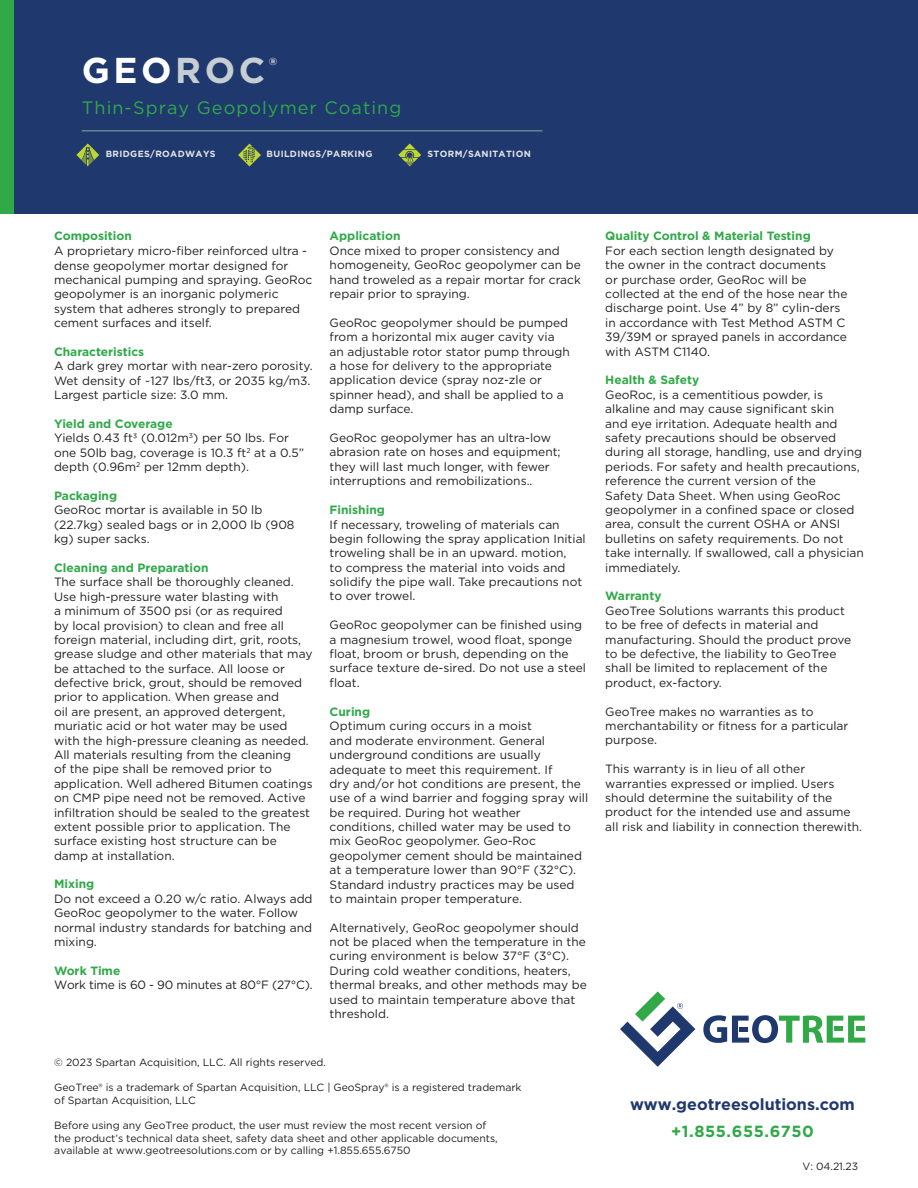
<style>
.page{position:relative;width:918px;height:1188px;background:#fff}
.page>*{position:absolute;margin:0;border:0;box-sizing:border-box;transform-origin:0 0}
.t1{font:700 35.85px "Gotham";letter-spacing:.1em;color:#fff}
.t2{font:18px "Gotham";letter-spacing:.06em;color:#31a949}
.t3{font:700 16.2px "Gotham";color:#1f386d}
.t4{font:700 16.2px "Gotham";letter-spacing:.035em;color:#31a949}
.t5{font:12px/14.4px "Gotham";color:#231f20}
.t6{font:700 12px "Gotham";color:#31a949}
.t7{font:12px "Gotham";letter-spacing:-.02em;color:#231f20}
.t8{font:10.5px/12.6px "Gotham";letter-spacing:-.005em;color:#231f20}
.t9{font:700 9px "Gotham";letter-spacing:.04em;color:#e1e5e8}
.s1{color:#c6ced4}
.s2{font-weight:700;color:#31a949}
</style>
<div class="page">
<svg style="left:703px;top:1015px;width:162px;height:28px"></svg>
<svg style="left:620px;top:991px;width:75px;height:76px"></svg>
<div style="left:0;top:0;width:918px;height:213px;background:#1f386d"></div>
<div style="left:0;top:0;width:14px;height:213px;background:#31a949"></div>
<hr style="left:82px;top:130px;width:460px;height:2px;background:#638594">
<svg style="left:76px;top:143px;width:23px;height:23px"></svg>
<svg style="left:238px;top:144px;width:23px;height:22px"></svg>
<svg style="left:398px;top:143px;width:23px;height:23px"></svg>
<h1 class="t1" style="left:82px;top:46px;width:197px">GEO<span class="s1">ROC</span><sup>®</sup></h1>
<h2 class="t2" style="left:82px;top:96px;width:321px">Thin-Spray Geopolymer Coating</h2>
<p class="t9" style="left:106px;top:148px;width:111px">BRIDGES/ROADWAYS</p>
<p class="t9" style="left:267px;top:148px;width:107px">BUILDINGS/PARKING</p>
<p class="t9" style="left:428px;top:148px;width:105px">STORM/SANITATION</p>
<p class="t6" style="left:54px;top:228px;width:79px">Composition</p>
<p class="t5" style="left:54px;top:243px;width:260px">A proprietary micro-fiber reinforced ultra - dense geopolymer mortar designed for mechanical pumping and spraying. GeoRoc geopolymer is an inorganic polymeric system that adheres strongly to prepared cement surfaces and itself.</p>
<p class="t6" style="left:54px;top:343px;width:92px">Characteristics</p>
<p class="t5" style="left:54px;top:359px;width:260px">A dark grey mortar with near-zero porosity.<br>Wet density of ~127 lbs/ft3, or 2035 kg/m3.<br>Largest particle size: 3.0 mm.</p>
<p class="t5" style="left:54px;top:416px;width:252px"><span class="s2">Yield and Coverage<br></span>Yields 0.43 ft3 (0.012m<sup>3</sup>) per 50 lbs. For one 50lb bag, coverage is 10.3 ft<sup>2</sup> at a 0.5” depth (0.96m<sup>2</sup> per 12mm depth).</p>
<p class="t6" style="left:54px;top:487px;width:65px">Packaging</p>
<p class="t5" style="left:54px;top:503px;width:242px">GeoRoc mortar is available in 50 lb (22.7kg) sealed bags or in 2,000 lb (908 kg) super sacks.</p>
<p class="t6" style="left:54px;top:559px;width:156px">Cleaning and Preparation</p>
<p class="t5" style="left:54px;top:575px;width:260px">The surface shall be thoroughly cleaned.<br>Use high-pressure water blasting with<br>a minimum of 3500 psi (or as required<br>by local provision) to clean and free all foreign material, including dirt, grit, roots, grease sludge and other materials that may be attached to the surface. All loose or defective brick, grout, should be removed prior to application. When grease and<br>oil are present, an approved detergent, muriatic acid or hot water may be used with the high-pressure cleaning as needed.<br>All materials resulting from the cleaning<br>of the pipe shall be removed prior to application. Well adhered Bitumen coatings on CMP pipe need not be removed. Active infiltration should be sealed to the greatest extent possible prior to application. The surface existing host structure can be damp at installation.</p>
<p class="t6" style="left:54px;top:876px;width:42px">Mixing</p>
<p class="t5" style="left:54px;top:892px;width:260px">Do not exceed a 0.20 w/c ratio. Always add<br>GeoRoc geopolymer to the water. Follow normal industry standards for batching and mixing.</p>
<p class="t6" style="left:54px;top:963px;width:68px">Work Time</p>
<p class="t7" style="left:54px;top:977px;width:260px">Work time is 60 - 90 minutes at 80°F (27°C).</p>
<p class="t6" style="left:330px;top:228px;width:72px">Application</p>
<p class="t5" style="left:330px;top:244px;width:253px">Once mixed to proper consistency and homogeneity, GeoRoc geopolymer can be hand troweled as a repair mortar for crack repair prior to spraying.</p>
<p class="t5" style="left:330px;top:315px;width:242px">GeoRoc geopolymer should be pumped from a horizontal mix auger cavity via an adjustable rotor stator pump through a hose for delivery to the appropriate application device (spray noz-zle or spinner head), and shall be applied to a damp surface.</p>
<p class="t5" style="left:330px;top:430px;width:232px">GeoRoc geopolymer has an ultra-low abrasion rate on hoses and equipment; they will last much longer, with fewer interruptions and remobilizations..</p>
<p class="t6" style="left:330px;top:502px;width:57px">Finishing</p>
<p class="t5" style="left:330px;top:517px;width:258px">If necessary, troweling of materials can begin following the spray application Initial troweling shall be in an upward. motion,<br>to compress the material into voids and solidify the pipe wall. Take precautions not to over trowel.</p>
<p class="t5" style="left:330px;top:618px;width:258px">GeoRoc geopolymer can be finished using a magnesium trowel, wood float, sponge float, broom or brush, depending on the surface texture de-sired. Do not use a steel float.</p>
<p class="t6" style="left:330px;top:703px;width:42px">Curing</p>
<p class="t5" style="left:330px;top:719px;width:260px">Optimum curing occurs in a moist<br>and moderate environment. General underground conditions are usually adequate to meet this requirement. If<br>dry and/or hot conditions are present, the use of a wind barrier and fogging spray will be required. During hot weather conditions, chilled water may be used to mix GeoRoc geopolymer. Geo-Roc geopolymer cement should be maintained at a temperature lower than 90°F (32°C).<br>Standard industry practices may be used to maintain proper temperature.</p>
<p class="t5" style="left:330px;top:920px;width:259px">Alternatively, GeoRoc geopolymer should not be placed when the temperature in the curing environment is below 37°F (3°C).<br>During cold weather conditions, heaters, thermal breaks, and other methods may be used to maintain temperature above that threshold.</p>
<p class="t8" style="left:54px;top:1056px;width:273px">© 2023 Spartan Acquisition, LLC. All rights reserved.</p>
<p class="t8" style="left:54px;top:1081px;width:469px">GeoTree® is a trademark of Spartan Acquisition, LLC | GeoSpray® is a registered trademark of Spartan Acquisition, LLC</p>
<p class="t8" style="left:54px;top:1119px;width:445px">Before using any GeoTree product, the user must review the most recent version of the product’s technical data sheet, safety data sheet and other applicable documents, available at www.geotreesolutions.com or by calling +1.855.655.6750</p>
<p class="t6" style="left:605px;top:228px;width:207px">Quality Control &amp; Material Testing</p>
<p class="t5" style="left:605px;top:243px;width:244px">For each section length designated by the owner in the contract documents<br>or purchase order, GeoRoc will be collected at the end of the hose near the discharge point. Use 4” by 8” cylin-ders in accordance with Test Method ASTM C 39/39M or sprayed panels in accordance with ASTM C1140.</p>
<p class="t6" style="left:605px;top:372px;width:95px">Health &amp; Safety</p>
<p class="t5" style="left:605px;top:387px;width:260px">GeoRoc, is a cementitious powder, is alkaline and may cause significant skin<br>and eye irritation. Adequate health and safety precautions should be observed during all storage, handling, use and drying periods. For safety and health precautions, reference the current version of the<br>Safety Data Sheet. When using GeoRoc geopolymer in a confined space or closed area, consult the current OSHA or ANSI bulletins on safety requirements. Do not take internally. If swallowed, call a physician immediately.</p>
<p class="t6" style="left:605px;top:588px;width:58px">Warranty</p>
<p class="t5" style="left:605px;top:603px;width:247px">GeoTree Solutions warrants this product to be free of defects in material and manufacturing. Should the product prove to be defective, the liability to GeoTree shall be limited to replacement of the product, ex-factory.</p>
<p class="t5" style="left:605px;top:704px;width:245px">GeoTree makes no warranties as to merchantability or fitness for a particular purpose.</p>
<p class="t5" style="left:605px;top:762px;width:258px">This warranty is in lieu of all other warranties expressed or implied. Users should determine the suitability of the product for the intended use and assume all risk and liability in connection therewith.</p>
<h3 class="t3" style="left:630px;top:1093px;width:226px">www.geotreesolutions.com</h3>
<h3 class="t4" style="left:671px;top:1120px;width:144px">+1.855.655.6750</h3>
<p class="t8" style="left:803px;top:1159px;width:57px">V: 04.21.23</p>
</div>
